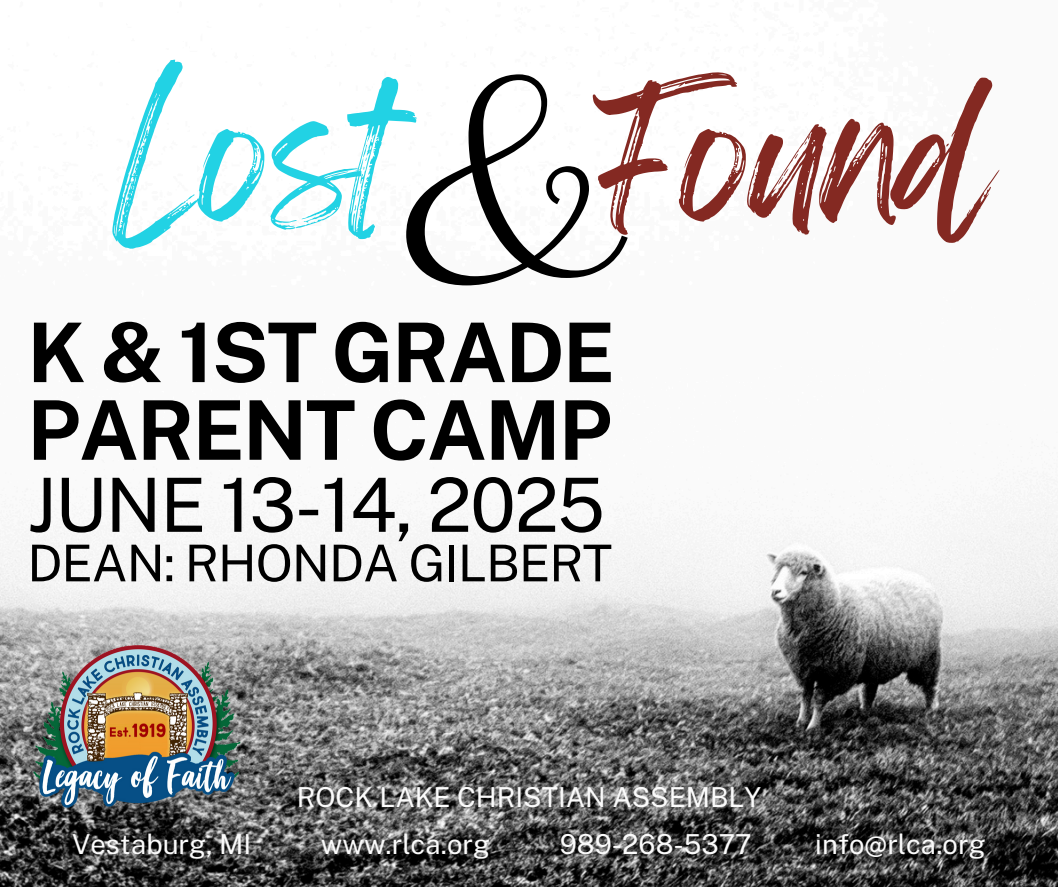
<style>
.page{position:relative;width:1058px;height:887px;background:#fff}
.page>*{position:absolute;margin:0;border:0;box-sizing:border-box;transform-origin:0 0}
.t1{font:324.45px "Clicker Script";color:#000}
.t2{font:156.6px "Feeling Passionate";color:#842922}
.t3{font:156.6px "Feeling Passionate";color:#22d2e4}
.t4{font:700 82.2px/77.7px "Public Sans";letter-spacing:-.02em;color:#000}
.t5{font:74.7px "Public Sans";letter-spacing:-.02em;color:#000}
.t6{font:50.7px "Public Sans";letter-spacing:-.02em;color:#000}
.t7{font:27.45px "Public Sans";color:#fbfbfb}
</style>
<div class="page">
<img style="left:0;top:489px;width:1058px;height:397px">
<img style="left:27px;top:632px;width:220px;height:182px">
<h1 class="t3" style="left:113px;top:29px;width:284px">Lost</h1>
<h2 class="t2" style="left:594px;top:29px;width:399px">Found</h2>
<p class="t1" style="left:391px;top:-13px;width:240px">&amp;</p>
<h1 class="t4" style="left:27px;top:313px;width:589px">K &amp; 1ST GRADE<br>PARENT CAMP</h1>
<h1 class="t5" style="left:27px;top:461px;width:579px">JUNE 13-14, 2025</h1>
<h1 class="t6" style="left:27px;top:533px;width:586px">DEAN: RHONDA GILBERT</h1>
<h3 class="t7" style="left:297px;top:781px;width:465px">ROCK LAKE CHRISTIAN ASSEMBLY</h3>
<p class="t7" style="left:72px;top:827px;width:181px">Vestaburg, MI</p>
<p class="t7" style="left:321px;top:827px;width:171px">www.rlca.org</p>
<p class="t7" style="left:560px;top:827px;width:193px">989-268-5377</p>
<p class="t7" style="left:815px;top:827px;width:172px">info@rlca.org</p>
</div>
